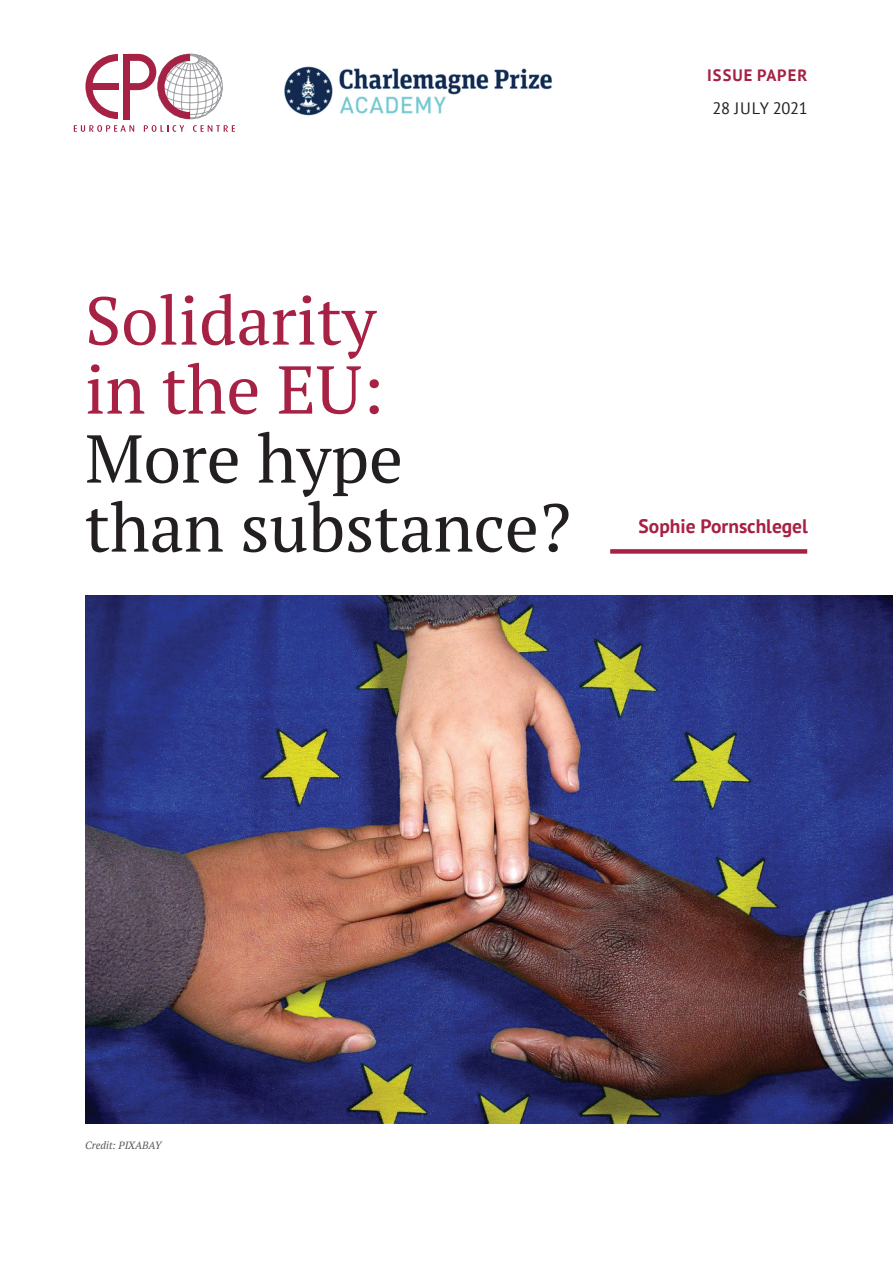
<style>
.page{position:relative;width:893px;height:1263px;background:#fff}
.page>*{position:absolute;margin:0;border:0;box-sizing:border-box;transform-origin:0 0}
.t1{font:67.5px/69px "PT Serif";color:#231f20}
.t2{font:67.5px/69px "PT Serif";color:#a62143}
.t3{font:700 19.5px "PT Sans";color:#a62143}
.t4{font:700 16.5px "PT Sans";letter-spacing:.06em;color:#a62143}
.t5{font:16.5px "PT Sans";letter-spacing:-.02em;color:#231f20}
.t6{font:italic 10.5px "PT Serif";color:#57585a}
</style>
<div class="page">
<img style="left:85px;top:596px;width:808px;height:527px">
<div style="left:610px;top:549px;width:197px;height:5px;background:#a62143"></div>
<svg style="left:85px;top:54px;width:33px;height:65px"></svg>
<svg style="left:128px;top:53px;width:95px;height:66px"></svg>
<div style="left:89px;top:83px;width:29px;height:7px;background:#a62143"></div>
<div style="left:123px;top:54px;width:7px;height:66px;background:#a62143"></div>
<svg style="left:74px;top:125px;width:60px;height:7px"></svg>
<svg style="left:144px;top:125px;width:40px;height:7px"></svg>
<svg style="left:193px;top:125px;width:42px;height:7px"></svg>
<img style="left:284px;top:66px;width:268px;height:50px">
<p class="t4" style="left:707px;top:65px;width:102px">ISSUE PAPER</p>
<p class="t5" style="left:712px;top:98px;width:97px">28 JULY 2021</p>
<p class="t2" style="left:85px;top:285px;width:300px">Solidarity in the EU:</p>
<p class="t1" style="left:85px;top:423px;width:487px">More hype<br>than substance?</p>
<p class="t3" style="left:638px;top:513px;width:171px">Sophie Pornschlegel</p>
<p class="t6" style="left:85px;top:1138px;width:78px">Credit: PIXABAY</p>
</div>
